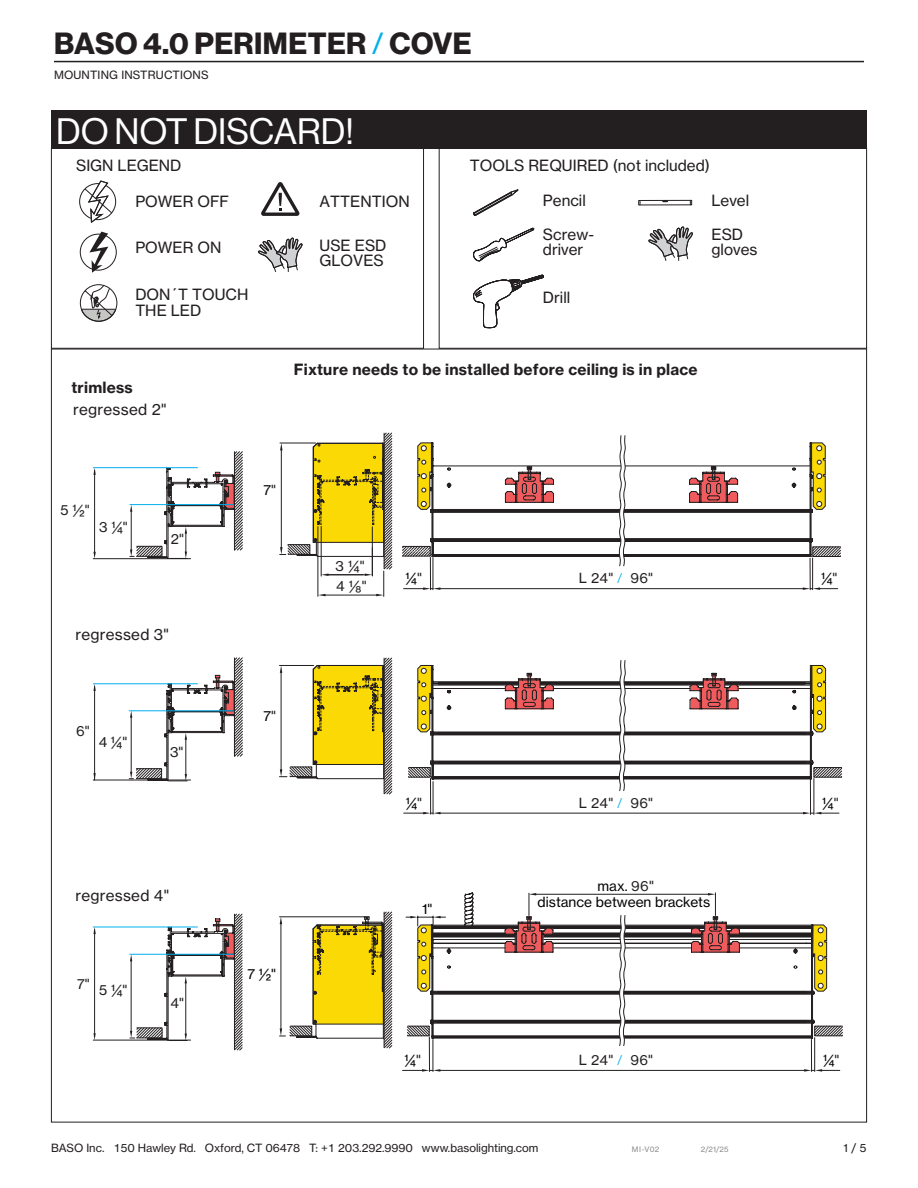
<style>
.page{position:relative;width:918px;height:1188px;background:#fff}
.page>*{position:absolute;margin:0;border:0;box-sizing:border-box;transform-origin:0 0}
.t1{font:36px "N Haas Grotesk DS Pro 55 Rg";color:#fff}
.t2{font:30px "N Haas Grotesk DS Pro 75 Bd";letter-spacing:.015em;color:#231f20}
.t3{font:15.3px/15.1px "N Haas Grotesk TX Pro 55 Rg";color:#231f20}
.t4{font:15.3px "N Haas Grotesk TX Pro 75 Bd";letter-spacing:.015em;color:#231f20}
.t5{font:13.8px/16.5px "N Haas Grotesk TX Pro 55 Rg";color:#040503;text-align:center}
.t6{font:13.8px "N Haas Grotesk TX Pro 55 Rg";color:#231f20}
.t7{font:11.25px "N Haas Grotesk TX Pro 55 Rg";color:#231f20}
.t8{font:7.5px "N Haas Grotesk TX Pro 55 Rg";letter-spacing:.03em;color:#8a8c8f}
.s1{font-family:"N Haas Grotesk DS Pro 55 Rg";color:#00aeef}
.s2{font-family:"N Haas Grotesk TX Pro 75 Bd"}
.s3{color:#231f20}
.s4{font-family:"N Haas Grotesk DS Pro 45 Lt";color:#00aeef}
</style>
<div class="page">
<hr style="left:93px;top:467px;width:104px;height:1px;background:#00aeef">
<hr style="left:93px;top:558px;width:98px;height:1px;background:#231f20">
<hr style="left:94px;top:470px;width:1px;height:85px;background:#231f20">
<hr style="left:93px;top:683px;width:104px;height:1px;background:#00aeef">
<hr style="left:93px;top:780px;width:98px;height:1px;background:#231f20">
<hr style="left:94px;top:686px;width:1px;height:94px;background:#231f20">
<hr style="left:93px;top:927px;width:104px;height:1px;background:#00aeef">
<hr style="left:93px;top:1040px;width:98px;height:1px;background:#231f20">
<hr style="left:94px;top:930px;width:1px;height:103px;background:#231f20">
<svg style="left:814px;top:548px;width:25px;height:7px"></svg>
<div style="left:812px;top:546px;width:29px;height:11px;border:1px solid #231f20"></div>
<svg style="left:816px;top:769px;width:24px;height:7px"></svg>
<div style="left:814px;top:767px;width:28px;height:11px;border:1px solid #231f20"></div>
<svg style="left:816px;top:1028px;width:25px;height:6px"></svg>
<div style="left:814px;top:1026px;width:29px;height:10px;border:1px solid #231f20"></div>
<svg style="left:409px;top:1028px;width:19px;height:6px"></svg>
<div style="left:407px;top:1026px;width:23px;height:10px;border:1px solid #231f20"></div>
<svg style="left:392px;top:442px;width:421px;height:337px"></svg>
<svg style="left:93px;top:552px;width:3px;height:7px"></svg>
<svg style="left:93px;top:468px;width:3px;height:7px"></svg>
<svg style="left:93px;top:684px;width:3px;height:7px"></svg>
<svg style="left:93px;top:1033px;width:3px;height:7px"></svg>
<svg style="left:93px;top:927px;width:3px;height:7px"></svg>
<svg style="left:432px;top:665px;width:380px;height:16px"></svg>
<svg style="left:430px;top:681px;width:384px;height:134px"></svg>
<svg style="left:430px;top:992px;width:385px;height:47px"></svg>
<svg style="left:432px;top:893px;width:383px;height:131px"></svg>
<svg style="left:470px;top:892px;width:3px;height:15px"></svg>
<svg style="left:404px;top:587px;width:36px;height:3px"></svg>
<hr style="left:430px;top:557px;width:1px;height:33px;background:#231f20">
<hr style="left:433px;top:558px;width:1px;height:32px;background:#231f20">
<hr style="left:439px;top:588px;width:365px;height:1px;background:#231f20">
<svg style="left:803px;top:587px;width:35px;height:3px"></svg>
<hr style="left:810px;top:558px;width:1px;height:32px;background:#231f20">
<hr style="left:812px;top:558px;width:1px;height:32px;background:#231f20">
<svg style="left:129px;top:432px;width:263px;height:619px"></svg>
<hr style="left:321px;top:526px;width:1px;height:50px;background:#231f20">
<hr style="left:372px;top:527px;width:1px;height:49px;background:#231f20">
<svg style="left:404px;top:812px;width:37px;height:2px"></svg>
<hr style="left:430px;top:778px;width:1px;height:36px;background:#231f20">
<hr style="left:433px;top:782px;width:1px;height:32px;background:#231f20">
<hr style="left:439px;top:813px;width:366px;height:1px;background:#231f20">
<svg style="left:803px;top:812px;width:36px;height:2px"></svg>
<hr style="left:810px;top:780px;width:1px;height:35px;background:#231f20">
<hr style="left:814px;top:778px;width:1px;height:37px;background:#231f20">
<svg style="left:403px;top:1069px;width:37px;height:3px"></svg>
<hr style="left:429px;top:1037px;width:1px;height:34px;background:#231f20">
<hr style="left:433px;top:1039px;width:1px;height:32px;background:#231f20">
<hr style="left:438px;top:1070px;width:369px;height:1px;background:#231f20">
<svg style="left:804px;top:1069px;width:36px;height:3px"></svg>
<hr style="left:811px;top:1039px;width:1px;height:32px;background:#231f20">
<hr style="left:814px;top:1038px;width:1px;height:33px;background:#231f20">
<svg style="left:79px;top:180px;width:38px;height:93px"></svg>
<svg style="left:261px;top:182px;width:38px;height:34px"></svg>
<svg style="left:473px;top:189px;width:46px;height:27px"></svg>
<svg style="left:258px;top:226px;width:435px;height:103px"></svg>
<div style="left:638px;top:200px;width:54px;height:5px;border:1px solid #231f20"></div>
<svg style="left:662px;top:200px;width:29px;height:6px"></svg>
<svg style="left:80px;top:284px;width:38px;height:38px"></svg>
<svg style="left:504px;top:435px;width:235px;height:131px"></svg>
<svg style="left:526px;top:466px;width:213px;height:219px"></svg>
<svg style="left:504px;top:660px;width:234px;height:131px"></svg>
<svg style="left:527px;top:685px;width:213px;height:268px"></svg>
<svg style="left:504px;top:892px;width:235px;height:154px"></svg>
<svg style="left:417px;top:442px;width:15px;height:68px"></svg>
<svg style="left:811px;top:443px;width:15px;height:67px"></svg>
<svg style="left:417px;top:665px;width:15px;height:67px"></svg>
<svg style="left:812px;top:665px;width:14px;height:67px"></svg>
<svg style="left:406px;top:916px;width:40px;height:76px"></svg>
<svg style="left:812px;top:925px;width:15px;height:67px"></svg>
<div style="left:439px;top:148px;width:428px;height:201px;border:1px solid #231f20"></div>
<div style="left:51px;top:148px;width:373px;height:201px;border:1px solid #231f20"></div>
<hr style="left:54px;top:61px;width:810px;height:1px;background:#231f20">
<div style="left:51px;top:111px;width:816px;height:38px;background:#231f20"></div>
<h2 class="t2" style="left:54px;top:26px;width:419px">BASO 4.0 PERIMETER <span class="s1">/</span> COVE</h2>
<p class="t7" style="left:54px;top:68px;width:156px">MOUNTING INSTRUCTIONS</p>
<p class="t1" style="left:56px;top:111px;width:299px">DO NOT DISCARD!</p>
<p class="t3" style="left:76px;top:158px;width:107px">SIGN LEGEND</p>
<p class="t3" style="left:470px;top:158px;width:242px">TOOLS REQUIRED (not included)</p>
<p class="t3" style="left:135px;top:194px;width:95px">POWER OFF</p>
<p class="t3" style="left:135px;top:240px;width:88px">POWER ON</p>
<p class="t3" style="left:135px;top:287px;width:115px">DON´T TOUCH<br>THE LED</p>
<p class="t3" style="left:71px;top:376px;width:96px;line-height:22.2px"><span class="s2">trimless </span>regressed 2"</p>
<p class="t3" style="left:543px;top:193px;width:44px">Pencil</p>
<p class="t3" style="left:711px;top:193px;width:39px">Level</p>
<p class="t3" style="left:320px;top:194px;width:92px">ATTENTION</p>
<p class="t3" style="left:320px;top:238px;width:68px">USE ESD<br>GLOVES</p>
<p class="t3" style="left:712px;top:227px;width:47px">ESD gloves</p>
<p class="t3" style="left:543px;top:227px;width:53px">Screw&shy;driver</p>
<p class="t3" style="left:543px;top:290px;width:29px">Drill</p>
<p class="t4" style="left:294px;top:360px;width:405px">Fixture needs to be installed before ceiling is in place</p>
<p class="t6" style="left:61px;top:501px;width:30px">5 ½"</p>
<p class="t6" style="left:99px;top:519px;width:30px">3 ¼"</p>
<p class="t6" style="left:171px;top:531px;width:15px">2"</p>
<p class="t3" style="left:75px;top:627px;width:95px">regressed 3"</p>
<p class="t5" style="left:263px;top:481px;width:14px">7<span class="s3">"</span></p>
<p class="t6" style="left:336px;top:558px;width:31px">3 ¼"</p>
<p class="t6" style="left:336px;top:578px;width:32px">4 ⅛"</p>
<p class="t5" style="left:406px;top:570px;width:18px">¼<span class="s3">"</span></p>
<p class="t5" style="left:821px;top:570px;width:18px">¼<span class="s3">"</span></p>
<p class="t6" style="left:579px;top:570px;width:76px">L 24" <span class="s4">/</span> 96"</p>
<p class="t6" style="left:76px;top:723px;width:15px">6"</p>
<p class="t6" style="left:99px;top:734px;width:30px">4 ¼"</p>
<p class="t6" style="left:170px;top:743px;width:15px">3"</p>
<p class="t5" style="left:263px;top:708px;width:14px">7<span class="s3">"</span></p>
<p class="t5" style="left:406px;top:795px;width:18px">¼<span class="s3">"</span></p>
<p class="t6" style="left:579px;top:794px;width:76px">L 24" <span class="s4">/</span> 96"</p>
<p class="t5" style="left:822px;top:795px;width:18px">¼<span class="s3">"</span></p>
<p class="t3" style="left:75px;top:888px;width:95px">regressed 4"</p>
<p class="t6" style="left:77px;top:975px;width:14px">7"</p>
<p class="t6" style="left:99px;top:982px;width:30px">5 ¼"</p>
<p class="t6" style="left:171px;top:994px;width:15px">4"</p>
<p class="t5" style="left:248px;top:966px;width:30px">7 1∕2"</p>
<p class="t5" style="left:422px;top:901px;width:12px">1"</p>
<p class="t5" style="left:538px;top:877px;width:174px">max. <span class="s3">96"<br></span>distance between brackets</p>
<p class="t5" style="left:405px;top:1052px;width:18px">¼<span class="s3">"</span></p>
<p class="t6" style="left:579px;top:1052px;width:76px">L 24" <span class="s4">/</span> 96"</p>
<p class="t5" style="left:823px;top:1052px;width:18px">¼<span class="s3">"</span></p>
<p class="t7" style="left:51px;top:1141px;width:489px">BASO Inc. 150 Hawley Rd. Oxford, CT 06478 T: +1 203.292.9990 www.basolighting.com</p>
<p class="t7" style="left:844px;top:1141px;width:25px">1 / 5</p>
<p class="t8" style="left:632px;top:1145px;width:29px">MI-V02</p>
<p class="t8" style="left:701px;top:1145px;width:29px">2/21/25</p>
</div>
